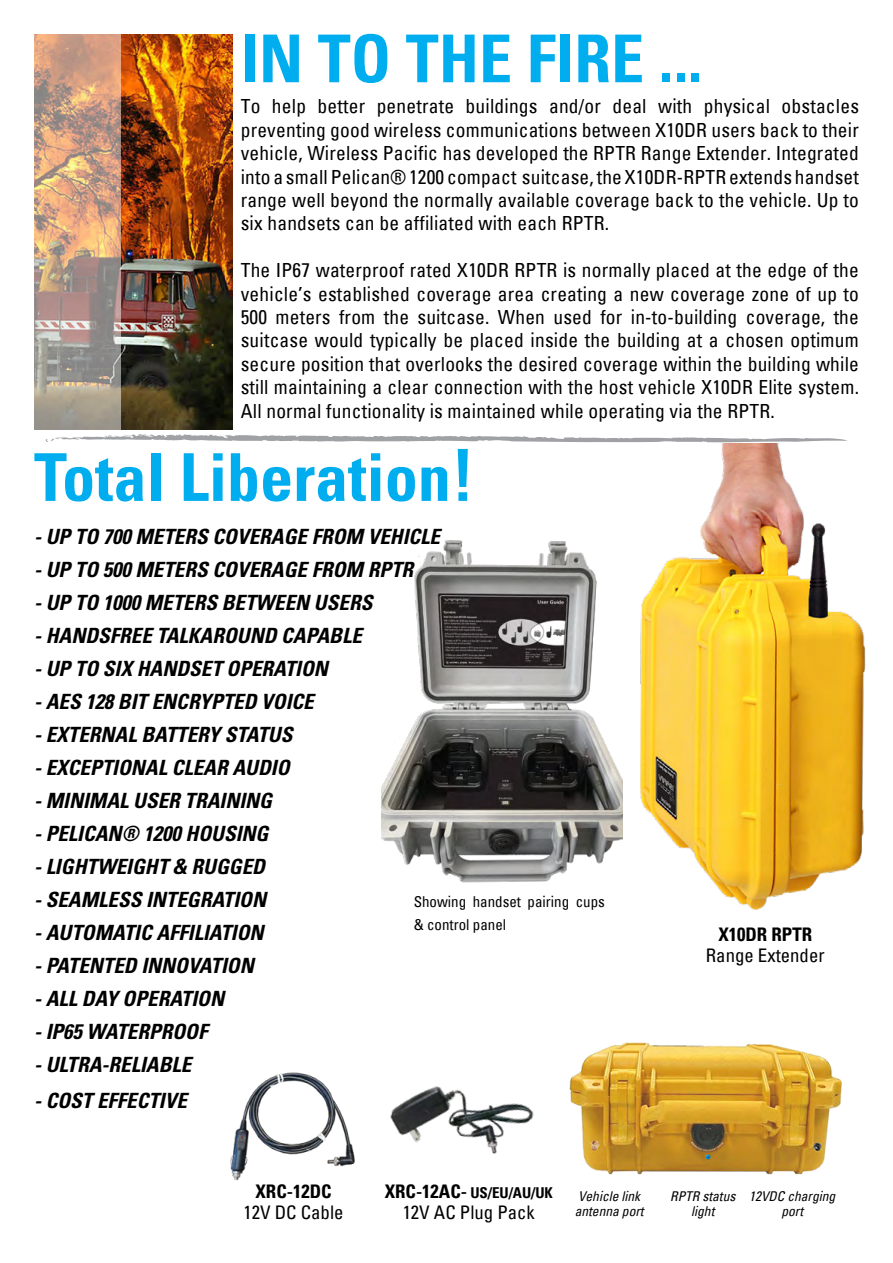
<style>
.page{position:relative;width:893px;height:1263px;background:#fff}
.page>*{position:absolute;margin:0;border:0;box-sizing:border-box;transform-origin:0 0}
.t1{font:700 condensed 66px "Univers LT Std";color:#00aeef}
.t2{font:italic 700 condensed 21px "Univers LT Std";color:#000}
.t3{font:condensed 19.5px/23.4px "Univers";letter-spacing:.01em;color:#000;text-align:justify}
.t4{font:condensed 18.75px "Univers";color:#000}
.t5{font:700 condensed 18.75px "Univers";color:#000}
.t6{font:condensed 15px/22.5px "Univers";color:#000}
.t7{font:700 condensed 15px "Univers";color:#000}
.t8{font:italic condensed 13.5px/15px "Univers";color:#000;text-align:center}
.s1{font-size:72px}
.s2{font-size:18.75px}
</style>
<div class="page">
<img style="left:120px;top:34px;width:112px;height:396px">
<svg style="left:34px;top:34px;width:86px;height:396px;background:#be9f8a"></svg>
<img style="left:641px;top:443px;width:225px;height:467px">
<svg style="left:45px;top:434px;width:802px;height:8px"></svg>
<img style="left:569px;top:1042px;width:273px;height:133px">
<img style="left:382px;top:540px;width:241px;height:343px">
<img style="left:230px;top:1072px;width:125px;height:109px">
<img style="left:390px;top:1086px;width:144px;height:68px">
<h1 class="t1" style="left:241px;top:18px;width:463px">IN TO THE FIRE ...</h1>
<p class="t3" style="left:241px;top:94px;width:620px">To help better penetrate buildings and/or deal with physical obstacles preventing good wireless communications between X10DR users back to their vehicle, Wireless Pacific has developed the RPTR Range Extender. Integrated into a small Pelican® 1200 compact suitcase, the X10DR-RPTR extends handset range well beyond the normally available coverage back to the vehicle. Up to six handsets can be affiliated with each RPTR.</p>
<p class="t3" style="left:241px;top:258px;width:620px">The IP67 waterproof rated X10DR RPTR is normally placed at the edge of the vehicle’s established coverage area creating a new coverage zone of up to 500 meters from the suitcase. When used for in-to-building coverage, the suitcase would typically be placed inside the building at a chosen optimum secure position that overlooks the desired coverage within the building while still maintaining a clear connection with the host vehicle X10DR Elite system.<br>All normal functionality is maintained while operating via the RPTR.</p>
<h1 class="t1" style="left:34px;top:437px;width:442px">Total Liberation<span class="s1">!</span></h1>
<p class="t2" style="left:34px;top:524px;width:407px">- UP TO 700 METERS COVERAGE FROM VEHICLE</p>
<p class="t2" style="left:34px;top:557px;width:381px">- UP TO 500 METERS COVERAGE FROM RPTR</p>
<p class="t2" style="left:34px;top:590px;width:340px">- UP TO 1000 METERS BETWEEN USERS</p>
<p class="t2" style="left:34px;top:623px;width:329px">- HANDSFREE TALKAROUND CAPABLE</p>
<p class="t2" style="left:34px;top:656px;width:295px">- UP TO SIX HANDSET OPERATION</p>
<p class="t2" style="left:34px;top:689px;width:281px">- AES 128 BIT ENCRYPTED VOICE</p>
<p class="t2" style="left:34px;top:722px;width:260px">- EXTERNAL BATTERY STATUS</p>
<p class="t2" style="left:34px;top:754px;width:257px">- EXCEPTIONAL CLEAR AUDIO</p>
<p class="t2" style="left:34px;top:787px;width:240px">- MINIMAL USER TRAINING</p>
<p class="t2" style="left:34px;top:820px;width:236px">- PELICAN® 1200 HOUSING</p>
<p class="t2" style="left:34px;top:853px;width:232px">- LIGHTWEIGHT &amp; RUGGED</p>
<p class="t2" style="left:34px;top:886px;width:234px">- SEAMLESS INTEGRATION</p>
<p class="t2" style="left:34px;top:919px;width:231px">- AUTOMATIC AFFILIATION</p>
<p class="t2" style="left:34px;top:952px;width:221px">- PATENTED INNOVATION</p>
<p class="t2" style="left:34px;top:985px;width:192px">- ALL DAY OPERATION</p>
<p class="t2" style="left:34px;top:1018px;width:175px">- IP65 WATERPROOF</p>
<p class="t2" style="left:34px;top:1051px;width:159px">- ULTRA-RELIABLE</p>
<p class="t2" style="left:34px;top:1087px;width:154px">- COST EFFECTIVE</p>
<p class="t6" style="left:414px;top:890px;width:193px">Showing handset pairing cups &amp; control panel</p>
<p class="t5" style="left:718px;top:922px;width:95px">X10DR RPTR</p>
<p class="t4" style="left:706px;top:943px;width:120px">Range Extender</p>
<p class="t5" style="left:256px;top:1180px;width:78px">XRC-12DC</p>
<p class="t4" style="left:244px;top:1200px;width:101px">12V DC Cable</p>
<p class="t7" style="left:385px;top:1183px;width:170px"><span class="s2">XRC-12AC-</span> US/EU/AU/UK</p>
<p class="t4" style="left:403px;top:1200px;width:134px">12V AC Plug Pack</p>
<p class="t8" style="left:575px;top:1188px;width:70px;text-align:left">Vehicle link antenna port</p>
<p class="t8" style="left:749px;top:1188px;width:88px">12VDC charging port</p>
<p class="t8" style="left:670px;top:1188px;width:67px">RPTR status light</p>
</div>
